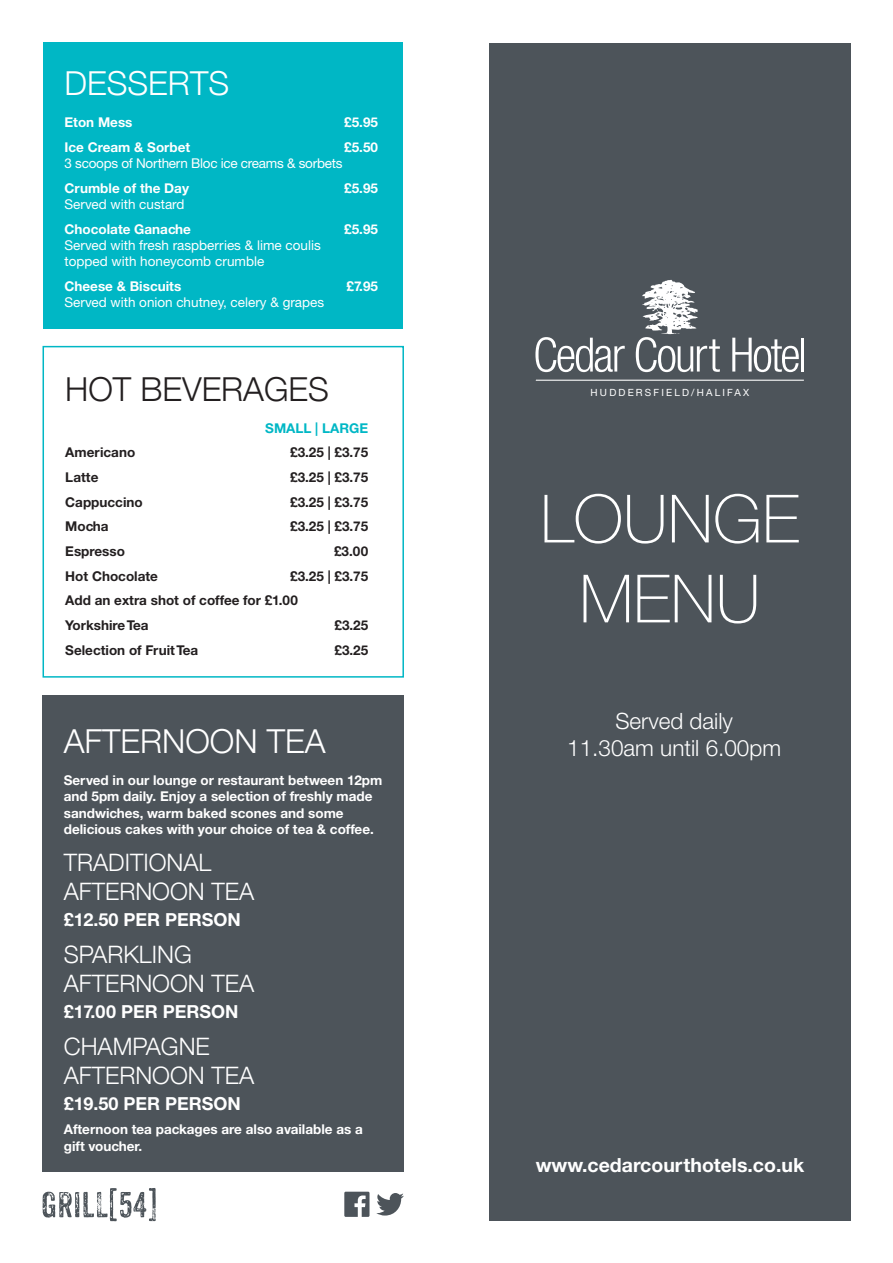
<style>
.page{position:relative;width:893px;height:1263px;background:#fff}
.page>*{position:absolute;margin:0;border:0;box-sizing:border-box;transform-origin:0 0}
.t1{font:100 66.6px/79.9px "Helvetica Neue LT";color:#fff;text-align:center}
.t2{font:300 33px "Helvetica Neue";color:#fff}
.t3{font:300 33px "Helvetica Neue";color:#231f20}
.t4{font:300 24px/28.8px "Helvetica Neue";color:#fff}
.t5{font:300 22.5px/27px "Helvetica Neue CE";color:#fff;text-align:center}
.t6{font:700 19.5px "Helvetica Neue CE";color:#fff}
.t7{font:700 18px "Helvetica Neue CE";color:#fff}
.t8{font:700 13.5px/16.2px "Helvetica Neue CE";color:#fff}
.t9{font:700 13.5px/24.8px "Helvetica Neue CE";color:#231f20}
.t10{font:13.5px/16.2px "Helvetica Neue CE";color:#fff}
.t11{font:13.5px "Helvetica Neue CE";letter-spacing:-.02em;color:#fff}
.t12{font:700 13.5px "Helvetica Neue CE";color:#00b7c5}
.t13{font:9.9px "Helvetica Neue";letter-spacing:.22em;color:#fff}
</style>
<div class="page">
<div style="left:489px;top:43px;width:361px;height:1177px;background:#4d545a"></div>
<hr style="left:536px;top:380px;width:268px;height:1px;background:#fff">
<svg style="left:535px;top:337px;width:90px;height:35px"></svg>
<svg style="left:636px;top:280px;width:84px;height:92px"></svg>
<svg style="left:732px;top:338px;width:67px;height:34px"></svg>
<hr style="left:801px;top:338px;width:3px;height:34px;background:#fff">
<div style="left:43px;top:346px;width:361px;height:332px;border:2px solid #00b7c5"></div>
<div style="left:43px;top:695px;width:361px;height:477px;background:#4d545a"></div>
<svg style="left:344px;top:1192px;width:25px;height:25px"></svg>
<svg style="left:376px;top:1193px;width:28px;height:22px"></svg>
<svg style="left:43px;top:1188px;width:113px;height:33px"></svg>
<div style="left:43px;top:42px;width:360px;height:286px;background:#00b7c5"></div>
<h2 class="t2" style="left:65px;top:57px;width:166px">DESSERTS</h2>
<p class="t8" style="left:65px;top:115px;width:69px">Eton Mess</p>
<p class="t8" style="left:344px;top:115px;width:35px">£5.95</p>
<p class="t8" style="left:65px;top:139px;width:127px">Ice Cream &amp; Sorbet</p>
<p class="t8" style="left:344px;top:139px;width:35px">£5.50</p>
<p class="t11" style="left:65px;top:155px;width:279px">3 scoops of Northern Bloc ice creams &amp; sorbets</p>
<p class="t8" style="left:65px;top:180px;width:126px">Crumble of the Day</p>
<p class="t8" style="left:344px;top:180px;width:35px">£5.95</p>
<p class="t10" style="left:65px;top:196px;width:122px">Served with custard</p>
<p class="t8" style="left:65px;top:221px;width:128px">Chocolate Ganache</p>
<p class="t8" style="left:344px;top:221px;width:35px">£5.95</p>
<p class="t10" style="left:65px;top:237px;width:258px">Served with fresh raspberries &amp; lime coulis topped with honeycomb crumble</p>
<p class="t8" style="left:65px;top:278px;width:118px">Cheese &amp; Biscuits</p>
<p class="t8" style="left:347px;top:278px;width:33px">£7.95</p>
<p class="t10" style="left:65px;top:294px;width:261px">Served with onion chutney, celery &amp; grapes</p>
<h2 class="t3" style="left:65px;top:362px;width:265px">HOT BEVERAGES</h2>
<p class="t12" style="left:265px;top:419px;width:105px">SMALL | LARGE</p>
<p class="t9" style="left:65px;top:440px;width:71px">Americano</p>
<p class="t9" style="left:290px;top:440px;width:80px">£3.25 | £3.75</p>
<p class="t9" style="left:65px;top:465px;width:35px">Latte</p>
<p class="t9" style="left:290px;top:465px;width:80px">£3.25 | £3.75</p>
<p class="t9" style="left:65px;top:490px;width:79px">Cappuccino</p>
<p class="t9" style="left:290px;top:490px;width:80px">£3.25 | £3.75</p>
<p class="t9" style="left:65px;top:514px;width:45px">Mocha</p>
<p class="t9" style="left:290px;top:514px;width:80px">£3.25 | £3.75</p>
<p class="t9" style="left:65px;top:539px;width:61px">Espresso</p>
<p class="t9" style="left:334px;top:539px;width:36px">£3.00</p>
<p class="t9" style="left:65px;top:564px;width:94px">Hot Chocolate</p>
<p class="t9" style="left:65px;top:564px;width:304px;text-indent:225px">£3.25 | £3.75<br>Add an extra shot of coffee for £1.00<br>YorkshireTea</p>
<p class="t9" style="left:334px;top:613px;width:35px">£3.25</p>
<p class="t9" style="left:65px;top:638px;width:135px">Selection of FruitTea</p>
<p class="t9" style="left:334px;top:638px;width:35px">£3.25</p>
<h2 class="t2" style="left:64px;top:715px;width:263px">AFTERNOON TEA</h2>
<p class="t8" style="left:64px;top:772px;width:320px">Served in our lounge or restaurant between 12pm and 5pm daily. Enjoy a selection of freshly made sandwiches, warm baked scones and some delicious cakes with your choice of tea &amp; coffee.</p>
<h3 class="t4" style="left:64px;top:846px;width:192px">TRADITIONAL<br>AFTERNOON TEA</h3>
<h3 class="t7" style="left:64px;top:908px;width:179px">£12.50 PER PERSON</h3>
<h3 class="t4" style="left:64px;top:938px;width:192px">SPARKLING<br>AFTERNOON TEA</h3>
<h3 class="t7" style="left:64px;top:1000px;width:176px">£17.00 PER PERSON</h3>
<h3 class="t4" style="left:64px;top:1030px;width:192px">CHAMPAGNE<br>AFTERNOON TEA</h3>
<h3 class="t7" style="left:64px;top:1092px;width:179px">£19.50 PER PERSON</h3>
<p class="t8" style="left:64px;top:1121px;width:301px">Afternoon tea packages are also available as a gift voucher.</p>
<p class="t13" style="left:591px;top:386px;width:160px">HUDDERSFIELD/HALIFAX</p>
<h1 class="t1" style="left:540px;top:479px;width:261px">LOUNGE<br>MENU</h1>
<h3 class="t5" style="left:567px;top:707px;width:215px">Served daily<br>11.30am until 6.00pm</h3>
<h3 class="t6" style="left:536px;top:1153px;width:270px">www.cedarcourthotels.co.uk</h3>
</div>
